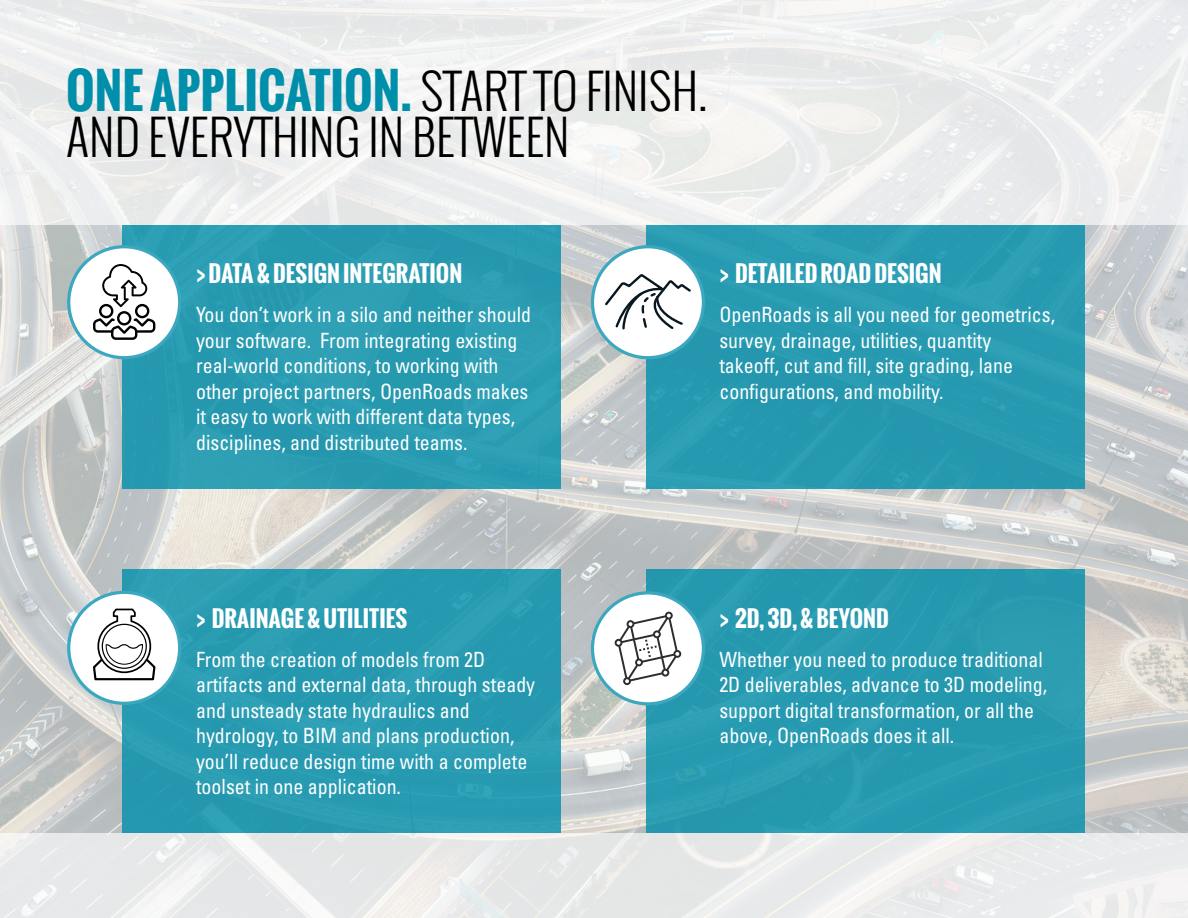
<style>
.page{position:relative;width:1188px;height:918px;background:#fff}
.page>*{position:absolute;margin:0;border:0;box-sizing:border-box;transform-origin:0 0}
.t1{font:300 48px/46.5px "Oswald";color:#000}
.t2{font:700 22.5px "Oswald";color:#fff}
.t3{font:condensed 21px/25.5px "Univers";color:#fff;scale:.95 1}
.s1{font-weight:700;color:#008fab}
</style>
<div class="page">
<img style="left:0;top:0;width:1188px;height:918px">
<img style="left:0;top:226px;width:1188px;height:607px">
<div style="left:123px;top:226px;width:438px;height:263px;background:#299cb2"></div>
<div style="left:646px;top:226px;width:438px;height:263px;background:#269ab1"></div>
<div style="left:646px;top:569px;width:438px;height:264px;background:#2699b0"></div>
<div style="left:123px;top:569px;width:438px;height:264px;background:#279ab1"></div>
<div style="left:69px;top:247px;width:111px;height:111px;background:#fff;border-radius:50%"></div>
<svg style="left:102px;top:264px;width:45px;height:43px"></svg>
<div style="left:117px;top:311px;width:14px;height:14px;border:2px solid #000;border-radius:50%"></div>
<div style="left:135px;top:304px;width:14px;height:14px;border:2px solid #000;border-radius:50%"></div>
<div style="left:99px;top:304px;width:14px;height:14px;border:2px solid #000;border-radius:50%"></div>
<svg style="left:93px;top:314px;width:63px;height:26px"></svg>
<div style="left:67px;top:245px;width:114px;height:114px;border:3px solid #3ba8c0;border-radius:50%"></div>
<div style="left:69px;top:592px;width:111px;height:111px;background:#fff;border-radius:50%"></div>
<svg style="left:93px;top:608px;width:63px;height:73px"></svg>
<div style="left:102px;top:624px;width:45px;height:45px;border:1px solid #000;border-radius:50%"></div>
<div style="left:67px;top:591px;width:114px;height:114px;border:3px solid #3ba8c0;border-radius:50%"></div>
<div style="left:592px;top:247px;width:111px;height:111px;background:#fff;border-radius:50%"></div>
<svg style="left:605px;top:274px;width:86px;height:56px"></svg>
<div style="left:591px;top:245px;width:114px;height:114px;border:3px solid #3ba8c0;border-radius:50%"></div>
<div style="left:592px;top:593px;width:111px;height:111px;background:#fff;border-radius:50%"></div>
<svg style="left:614px;top:611px;width:68px;height:74px"></svg>
<div style="left:591px;top:591px;width:114px;height:114px;border:3px solid #3ba8c0;border-radius:50%"></div>
<h1 class="t1" style="left:66px;top:67px;width:643px"><span class="s1">ONE APPLICATION.</span> START TO FINISH.<br>AND EVERYTHING IN BETWEEN</h1>
<p class="t2" style="left:196px;top:257px;width:268px">&gt; DATA &amp; DESIGN INTEGRATION</p>
<p class="t3" style="left:196px;top:302px;width:354px">You don’t work in a silo and neither should your software. From integrating existing real-world conditions, to working with other project partners, OpenRoads makes it easy to work with different data types, disciplines, and distributed teams.</p>
<p class="t2" style="left:719px;top:257px;width:224px">&gt; DETAILED ROAD DESIGN</p>
<p class="t3" style="left:719px;top:302px;width:355px">OpenRoads is all you need for geometrics, survey, drainage, utilities, quantity takeoff, cut and fill, site grading, lane configurations, and mobility.</p>
<p class="t2" style="left:196px;top:601px;width:213px">&gt; DRAINAGE &amp; UTILITIES</p>
<p class="t3" style="left:196px;top:646px;width:358px">From the creation of models from 2D artifacts and external data, through steady and unsteady state hydraulics and hydrology, to BIM and plans production, you’ll reduce design time with a complete toolset in one application.</p>
<p class="t2" style="left:719px;top:601px;width:171px">&gt; 2D, 3D, &amp; BEYOND</p>
<p class="t3" style="left:719px;top:646px;width:347px">Whether you need to produce traditional 2D deliverables, advance to 3D modeling, support digital transformation, or all the above, OpenRoads does it all.</p>
</div>
